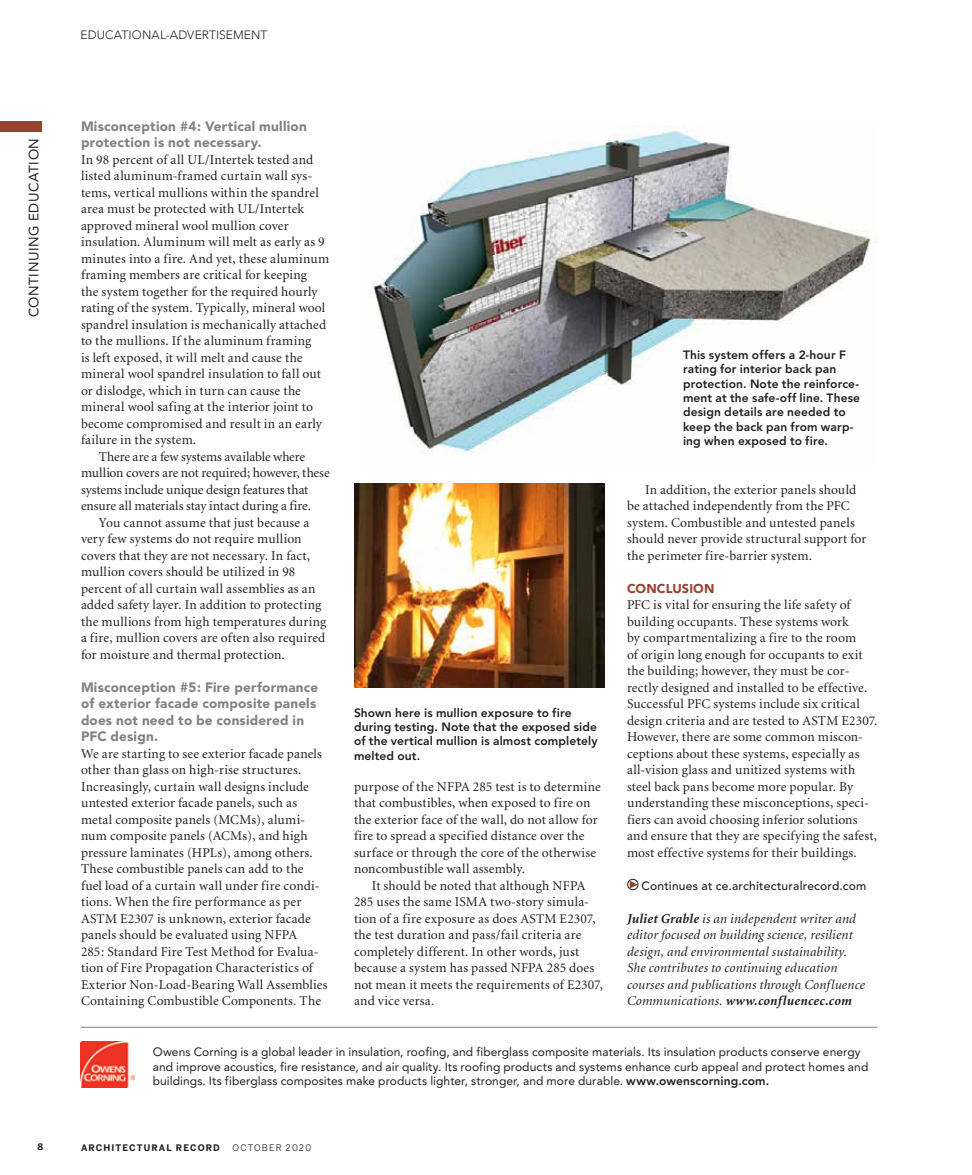
<style>
.page{position:relative;width:972px;height:1175px;background:#fff}
.page>*{position:absolute;margin:0;border:0;box-sizing:border-box;transform-origin:0 0}
.t1{font:13.5px/16.5px "Minion";letter-spacing:.01em;color:#231f20}
.t2{font:italic 13.5px/16.5px "Minion";letter-spacing:.01em;color:#231f20}
.t3{font:900 13.5px/16.5px "Avenir";letter-spacing:.015em;color:#808285}
.t4{font:13.5px "Minion";letter-spacing:-.01em;color:#231f20}
.t5{font:13.5px "Minion";letter-spacing:-.015em;color:#231f20}
.t6{font:13.5px "Avenir";letter-spacing:.04em;color:#231f20}
.t7{font:900 12.75px "Avenir";letter-spacing:.01em;color:#964232}
.t8{font:12px/14.4px "Avenir";letter-spacing:.005em;color:#231f20}
.t9{font:800 12px/14.4px "Avenir";letter-spacing:.01em;color:#231f20}
.t10{font:500 12px "Avenir";letter-spacing:.02em;color:#231f20}
.t11{font:300 12px "Avenir";letter-spacing:.015em;color:#231f20}
.t12{font:700 9px "Benton Sans";letter-spacing:.12em;color:#231f20}
.t13{font:9px "Benton Sans";letter-spacing:.12em;color:#231f20}
.s1{font-weight:700}
.s2{font-weight:800}
</style>
<div class="page">
<div style="left:0;top:122px;width:42px;height:10px;background:#964232"></div>
<img style="left:354px;top:484px;width:250px;height:203px">
<img style="left:373px;top:125px;width:503px;height:329px">
<hr style="left:81px;top:1026px;width:797px;height:1px;background:#808285">
<div style="left:627px;top:879px;width:11px;height:11px;border:1px solid #231f20;border-radius:50%"></div>
<svg style="left:630px;top:880px;width:8px;height:8px"></svg>
<img style="left:81px;top:1041px;width:53px;height:46px">
<p class="t6" style="left:26px;top:317px;width:181px;rotate:-90deg">CONTINUING EDUCATION</p>
<p class="t11" style="left:81px;top:28px;width:188px">EDUCATIONAL-ADVERTISEMENT</p>
<p class="t3" style="left:81px;top:118px;width:227px">Misconception #4: Vertical mullion protection is not necessary.</p>
<p class="t1" style="left:81px;top:151px;width:234px">In 98 percent of all UL/Intertek tested and</p>
<p class="t1" style="left:81px;top:168px;width:233px">listed aluminum-framed curtain wall sys-</p>
<p class="t1" style="left:81px;top:184px;width:239px">tems, vertical mullions within the spandrel</p>
<p class="t1" style="left:81px;top:201px;width:225px">area must be protected with UL/Intertek</p>
<p class="t1" style="left:81px;top:217px;width:209px">approved mineral wool mullion cover</p>
<p class="t1" style="left:81px;top:234px;width:245px">insulation. Aluminum will melt as early as 9</p>
<p class="t1" style="left:81px;top:250px;width:250px">minutes into a fire. And yet, these aluminum</p>
<p class="t1" style="left:81px;top:267px;width:228px">framing members are critical for keeping</p>
<p class="t1" style="left:81px;top:283px;width:238px">the system together for the required hourly</p>
<p class="t1" style="left:81px;top:300px;width:246px">rating of the system. Typically, mineral wool</p>
<p class="t1" style="left:81px;top:316px;width:247px">spandrel insulation is mechanically attached</p>
<p class="t1" style="left:81px;top:333px;width:232px">to the mullions. If the aluminum framing</p>
<p class="t1" style="left:81px;top:349px;width:223px">is left exposed, it will melt and cause the</p>
<p class="t1" style="left:81px;top:366px;width:241px">mineral wool spandrel insulation to fall out</p>
<p class="t1" style="left:81px;top:382px;width:221px">or dislodge, which in turn can cause the</p>
<p class="t1" style="left:81px;top:399px;width:234px">mineral wool safing at the interior joint to</p>
<p class="t1" style="left:81px;top:415px;width:242px">become compromised and result in an early</p>
<p class="t1" style="left:81px;top:432px;width:117px">failure in the system.</p>
<p class="t4" style="left:99px;top:449px;width:208px">There are a few systems available where</p>
<p class="t5" style="left:81px;top:466px;width:250px">mullion covers are not required; however, these</p>
<p class="t4" style="left:81px;top:482px;width:229px">systems include unique design features that</p>
<p class="t1" style="left:81px;top:498px;width:232px">ensure all materials stay intact during a fire.</p>
<p class="t1" style="left:99px;top:514px;width:212px">You cannot assume that just because a</p>
<p class="t1" style="left:81px;top:531px;width:222px">very few systems do not require mullion</p>
<p class="t1" style="left:81px;top:547px;width:231px">covers that they are not necessary. In fact,</p>
<p class="t1" style="left:81px;top:564px;width:216px">mullion covers should be utilized in 98</p>
<p class="t1" style="left:81px;top:580px;width:236px">percent of all curtain wall assemblies as an</p>
<p class="t1" style="left:81px;top:597px;width:242px">added safety layer. In addition to protecting</p>
<p class="t1" style="left:81px;top:613px;width:247px">the mullions from high temperatures during</p>
<p class="t1" style="left:81px;top:630px;width:246px">a fire, mullion covers are often also required</p>
<p class="t1" style="left:81px;top:646px;width:205px">for moisture and thermal protection.</p>
<p class="t3" style="left:81px;top:678px;width:239px">Misconception #5: Fire performance of exterior facade composite panels does not need to be considered in<br>PFC design.</p>
<p class="t1" style="left:81px;top:745px;width:248px">We are starting to see exterior facade panels other than glass on high-rise structures.<br>Increasingly, curtain wall designs include untested exterior facade panels, such as metal composite panels (MCMs), alumi&shy;num composite panels (ACMs), and high pressure laminates (HPLs), among others.<br>These combustible panels can add to the fuel load of a curtain wall under fire condi&shy;tions. When the fire performance as per ASTM E2307 is unknown, exterior facade panels should be evaluated using NFPA<br>285: Standard Fire Test Method for Evalua&shy;tion of Fire Propagation Characteristics of Exterior Non-Load-Bearing Wall Assemblies Containing Combustible Components. The</p>
<p class="t9" style="left:354px;top:705px;width:245px">Shown here is mullion exposure to fire during testing. Note that the exposed side of the vertical mullion is almost completely melted out.</p>
<p class="t1" style="left:354px;top:778px;width:248px">purpose of the NFPA 285 test is to determine that combustibles, when exposed to fire on the exterior face of the wall, do not allow for fire to spread a specified distance over the surface or through the core of the otherwise noncombustible wall assembly.</p>
<p class="t1" style="left:354px;top:877px;width:250px;text-indent:18px">It should be noted that although NFPA 285 uses the same ISMA two-story simula&shy;tion of a fire exposure as does ASTM E2307, the test duration and pass/fail criteria are completely different. In other words, just because a system has passed NFPA 285 does not mean it meets the requirements of E2307, and vice versa.</p>
<p class="t9" style="left:683px;top:347px;width:179px">This system offers a 2-hour F rating for interior back pan protection. Note the reinforce&shy;ment at the safe-off line. These design details are needed to keep the back pan from warp&shy;ing when exposed to fire.</p>
<p class="t1" style="left:627px;top:481px;width:241px;text-indent:18px">In addition, the exterior panels should be attached independently from the PFC system. Combustible and untested panels should never provide structural support for the perimeter fire-barrier system.</p>
<p class="t7" style="left:627px;top:580px;width:89px">CONCLUSION</p>
<p class="t1" style="left:627px;top:597px;width:252px">PFC is vital for ensuring the life safety of building occupants. These systems work<br>by compartmentalizing a fire to the room<br>of origin long enough for occupants to exit the building; however, they must be cor&shy;rectly designed and installed to be effective.<br>Successful PFC systems include six critical design criteria and are tested to ASTM E2307.<br>However, there are some common miscon&shy;ceptions about these systems, especially as all-vision glass and unitized systems with steel back pans become more popular. By understanding these misconceptions, speci&shy;fiers can avoid choosing inferior solutions and ensure that they are specifying the safest, most effective systems for their buildings.</p>
<p class="t10" style="left:642px;top:878px;width:227px">Continues at ce.architecturalrecord.com</p>
<p class="t2" style="left:627px;top:910px;width:239px"><span class="s1">Juliet Grable</span> is an independent writer and editor focused on building science, resilient design, and environmental sustainability.<br>She contributes to continuing education courses and publications through Confluence Communications. <span class="s1">www.confluencec.com</span></p>
<p class="t8" style="left:153px;top:1044px;width:717px">Owens Corning is a global leader in insulation, roofing, and fiberglass composite materials. Its insulation products conserve energy and improve acoustics, fire resistance, and air quality. Its roofing products and systems enhance curb appeal and protect homes and buildings. Its fiberglass composites make products lighter, stronger, and more durable. <span class="s2">www.owenscorning.com.</span></p>
<p class="t12" style="left:38px;top:1141px;width:7px">8</p>
<p class="t12" style="left:81px;top:1141px;width:140px">ARCHITECTURAL RECORD</p>
<p class="t13" style="left:233px;top:1141px;width:80px">OCTOBER 2020</p>
</div>
